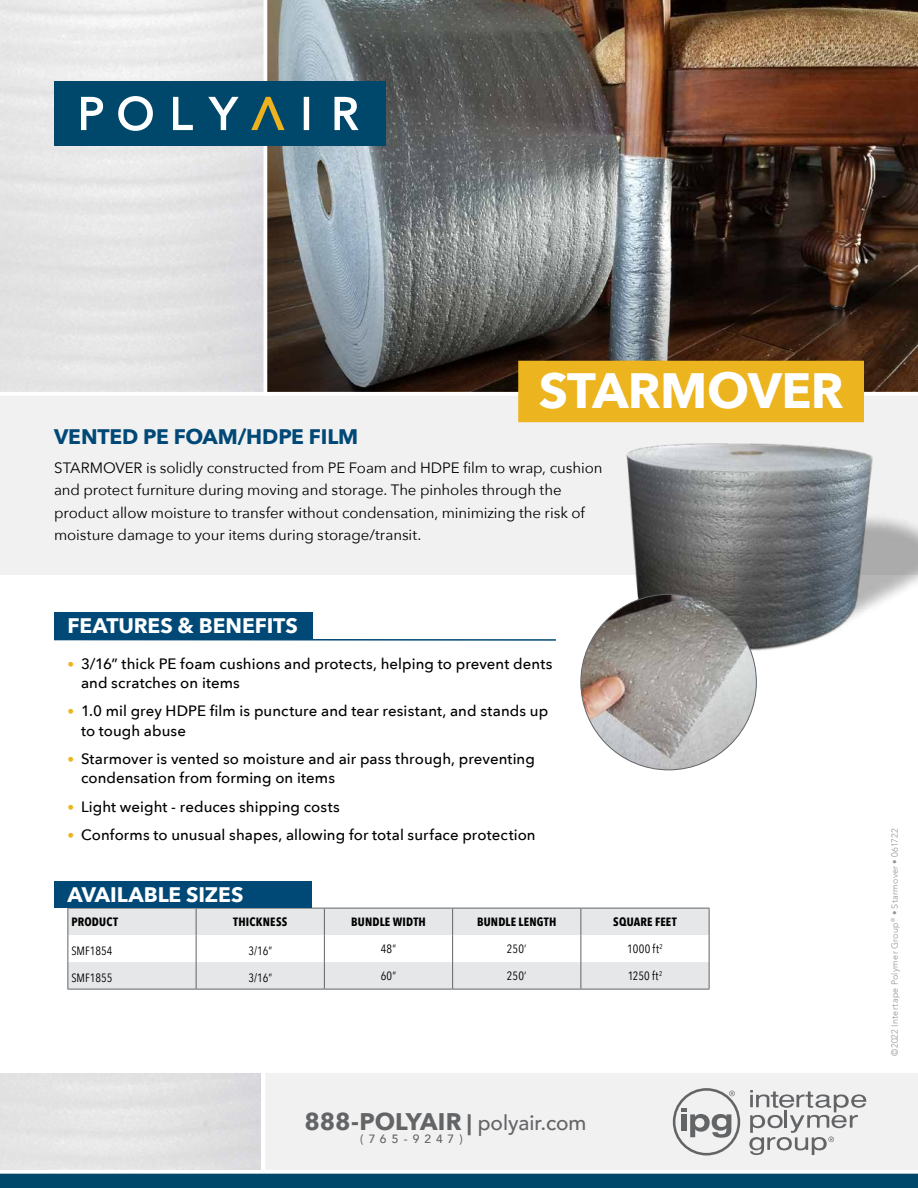
<style>
.page{position:relative;width:918px;height:1188px;background:#fff}
.page>*{position:absolute;margin:0;border:0;box-sizing:border-box;transform-origin:0 0}
.t1{font:700 49.5px "Avenir Next";letter-spacing:-.01em;color:#fff}
.t2{font:700 24px "Avenir Next";letter-spacing:-.005em;color:#636466}
.t3{font:700 21px "Avenir Next";letter-spacing:-.005em;color:#fff}
.t4{font:700 21px "Avenir Next";letter-spacing:-.01em;color:#004876}
.t5{font:500 15px/19.5px "Avenir Next";letter-spacing:.005em;color:#000}
.t6{font:15px/22.5px "Avenir Next";letter-spacing:-.005em;color:#000}
.t7{font:12px "Avenir Next Condensed";color:#000}
.t8{font:700 12px "Avenir Next Condensed";letter-spacing:.015em;color:#000}
.t9{font:500 12px "Avenir";letter-spacing:.41em;color:#636466}
.t10{font:300 9px "Avenir";letter-spacing:.03em;color:#939598}
.s1{font-size:13.5px;color:#ecb41f}
.s2{font-size:21px}
.s3{font-family:"Avenir";font-weight:500;font-size:21px}
</style>
<div class="page">
<img style="left:267px;top:0;width:651px;height:392px">
<div style="left:0;top:394px;width:918px;height:181px;background:#f1f1f2"></div>
<svg style="left:267px;top:244px;width:651px;height:147px;background:#504a46"></svg>
<hr style="left:0;top:392px;width:918px;height:4px;background:#fff">
<div style="left:264px;top:1072px;width:654px;height:98px;background:#f1f1f2"></div>
<hr style="left:262px;top:1070px;width:3px;height:104px;background:#fff">
<div style="left:0;top:1174px;width:918px;height:14px;background:#00486b"></div>
<svg style="left:0;top:1173px;width:918px;height:1px"></svg>
<svg style="left:749px;top:1090px;width:117px;height:65px"></svg>
<svg style="left:673px;top:1088px;width:67px;height:67px"></svg>
<hr style="left:0;top:1069px;width:918px;height:4px;background:#fff">
<div style="left:54px;top:81px;width:332px;height:65px;background:#00486b"></div>
<svg style="left:81px;top:97px;width:22px;height:33px"></svg>
<svg style="left:118px;top:96px;width:35px;height:35px"></svg>
<svg style="left:173px;top:97px;width:20px;height:33px"></svg>
<svg style="left:208px;top:97px;width:31px;height:33px"></svg>
<svg style="left:304px;top:97px;width:5px;height:33px"></svg>
<svg style="left:335px;top:97px;width:24px;height:33px"></svg>
<svg style="left:251px;top:97px;width:34px;height:33px"></svg>
<hr style="left:54px;top:639px;width:502px;height:2px;background:#004876">
<div style="left:54px;top:612px;width:258px;height:27px;background:#004876"></div>
<div style="left:518px;top:361px;width:346px;height:61px;background:#ecb41f"></div>
<svg style="left:68px;top:908px;width:642px;height:81px"></svg>
<hr style="left:68px;top:989px;width:128px;height:1px;background:#636466">
<hr style="left:196px;top:989px;width:128px;height:1px;background:#636466">
<hr style="left:324px;top:989px;width:129px;height:1px;background:#636466">
<hr style="left:453px;top:989px;width:128px;height:1px;background:#636466">
<hr style="left:581px;top:989px;width:129px;height:1px;background:#636466">
<div style="left:54px;top:881px;width:257px;height:27px;background:#004876"></div>
<img style="left:608px;top:366px;width:310px;height:352px">
<img style="left:581px;top:594px;width:175px;height:176px;border-radius:88px">
<h1 class="t1" style="left:539px;top:348px;width:306px">STARMOVER</h1>
<h3 class="t4" style="left:54px;top:418px;width:306px">VENTED PE FOAM/HDPE FILM</h3>
<p class="t6" style="left:54px;top:456px;width:550px">STARMOVER is solidly constructed from PE Foam and HDPE film to wrap, cushion and protect furniture during moving and storage. The pinholes through the product allow moisture to transfer without condensation, minimizing the risk of moisture damage to your items during storage/transit.</p>
<h3 class="t3" style="left:68px;top:607px;width:232px">FEATURES &amp; BENEFITS</h3>
<p class="t5" style="left:81px;top:653px;width:473px;text-indent:-14px"><span class="s1">•</span> 3/16” thick PE foam cushions and protects, helping to prevent dents and scratches on items</p>
<p class="t5" style="left:81px;top:701px;width:469px;text-indent:-14px"><span class="s1">•</span> 1.0 mil grey HDPE film is puncture and tear resistant, and stands up to tough abuse</p>
<p class="t5" style="left:81px;top:748px;width:455px;text-indent:-14px"><span class="s1">•</span> Starmover is vented so moisture and air pass through, preventing condensation from forming on items</p>
<p class="t5" style="left:68px;top:796px;width:274px"><span class="s1">•</span> Light weight - reduces shipping costs</p>
<p class="t5" style="left:68px;top:824px;width:470px"><span class="s1">•</span> Conforms to unusual shapes, allowing for total surface protection</p>
<h3 class="t3" style="left:68px;top:877px;width:177px">AVAILABLE SIZES</h3>
<p class="t8" style="left:71px;top:915px;width:48px">PRODUCT</p>
<p class="t8" style="left:233px;top:915px;width:56px">THICKNESS</p>
<p class="t8" style="left:351px;top:915px;width:76px">BUNDLE WIDTH</p>
<p class="t8" style="left:477px;top:915px;width:81px">BUNDLE LENGTH</p>
<p class="t8" style="left:613px;top:915px;width:65px">SQUARE FEET</p>
<p class="t7" style="left:71px;top:940px;width:43px">SMF1854</p>
<p class="t7" style="left:248px;top:940px;width:25px">3/16”</p>
<p class="t7" style="left:381px;top:939px;width:17px">48”</p>
<p class="t7" style="left:507px;top:939px;width:21px">250’</p>
<p class="t7" style="left:627px;top:939px;width:37px">1000 ft<sup>2</sup></p>
<p class="t7" style="left:71px;top:967px;width:43px">SMF1855</p>
<p class="t7" style="left:248px;top:967px;width:25px">3/16”</p>
<p class="t7" style="left:381px;top:966px;width:17px">60”</p>
<p class="t7" style="left:507px;top:966px;width:21px">250’</p>
<p class="t7" style="left:628px;top:966px;width:36px">1250 ft<sup>2</sup></p>
<h2 class="t2" style="left:304px;top:1101px;width:283px">888-POLYAIR <span class="s2">|</span> <span class="s3">polyair.com</span></h2>
<p class="t9" style="left:360px;top:1128px;width:104px">(765-9247)</p>
<p class="t10" style="left:889px;top:1056px;width:229px;rotate:-90deg">©2022 Intertape Polymer Group<sup>®</sup> • Starmover • 061722</p>
</div>
